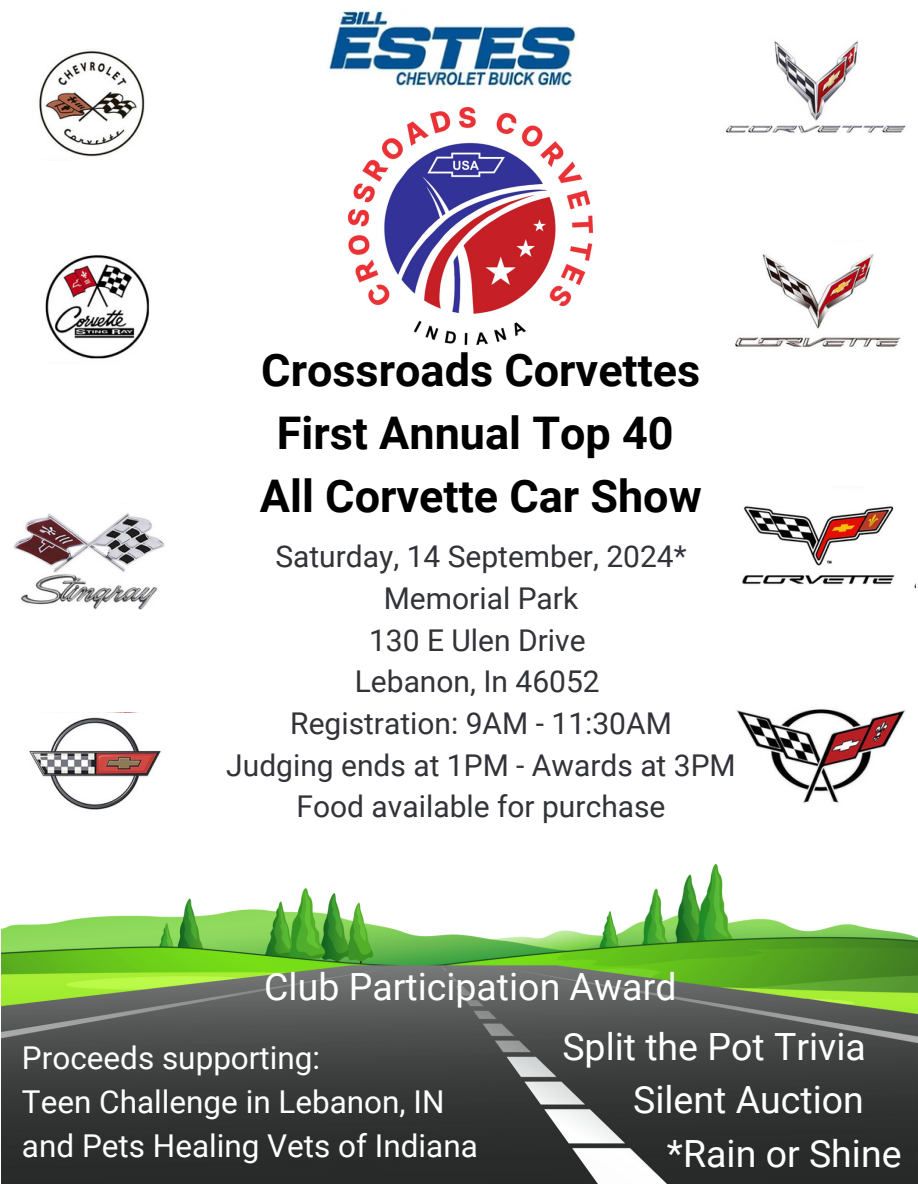
<style>
.page{position:relative;width:918px;height:1188px;background:#fff}
.page>*{position:absolute;margin:0;border:0;box-sizing:border-box;transform-origin:0 0}
.t1{font:700 45px/63px "Roboto";color:#000;text-align:center}
.t2{font:37.5px "Roboto";color:#fff}
.t3{font:31.5px "Roboto";color:#fff}
.t4{font:30px "Roboto";color:#323339}
</style>
<div class="page">
<img style="left:725px;top:40px;width:181px;height:93px">
<img style="left:39px;top:49px;width:106px;height:108px">
<img style="left:1px;top:865px;width:917px;height:318px">
<img style="left:29px;top:717px;width:132px;height:93px">
<img style="left:13px;top:513px;width:152px;height:97px">
<img style="left:45px;top:255px;width:105px;height:104px">
<img style="left:735px;top:253px;width:166px;height:94px">
<img style="left:736px;top:709px;width:170px;height:95px">
<img style="left:742px;top:486px;width:174px;height:103px">
<img style="left:325px;top:10px;width:251px;height:79px">
<img style="left:349px;top:108px;width:244px;height:237px">
<p class="t1" style="left:260px;top:339px;width:443px">Crossroads Corvettes<br>First Annual Top 40<br>All Corvette Car Show</p>
<p class="t4" style="left:275px;top:540px;width:413px">Saturday, 14 September, 2024*</p>
<p class="t4" style="left:384px;top:581px;width:196px">Memorial Park</p>
<p class="t4" style="left:369px;top:623px;width:218px">130 E Ulen Drive</p>
<p class="t4" style="left:355px;top:664px;width:246px">Lebanon, In 46052</p>
<p class="t4" style="left:290px;top:706px;width:383px">Registration: 9AM - 11:30AM</p>
<p class="t4" style="left:226px;top:748px;width:511px">Judging ends at 1PM - Awards at 3PM</p>
<p class="t4" style="left:297px;top:789px;width:370px">Food available for purchase</p>
<p class="t2" style="left:264px;top:966px;width:414px">Club Participation Award</p>
<p class="t3" style="left:22px;top:1040px;width:300px">Proceeds supporting:</p>
<h2 class="t3" style="left:22px;top:1084px;width:424px">Teen Challenge in Lebanon, IN</h2>
<h2 class="t3" style="left:22px;top:1128px;width:457px">and Pets Healing Vets of Indiana</h2>
<p class="t2" style="left:562px;top:1025px;width:305px">Split the Pot Trivia</p>
<h2 class="t2" style="left:633px;top:1079px;width:232px">Silent Auction</h2>
<h2 class="t2" style="left:667px;top:1132px;width:236px">*Rain or Shine</h2>
</div>
